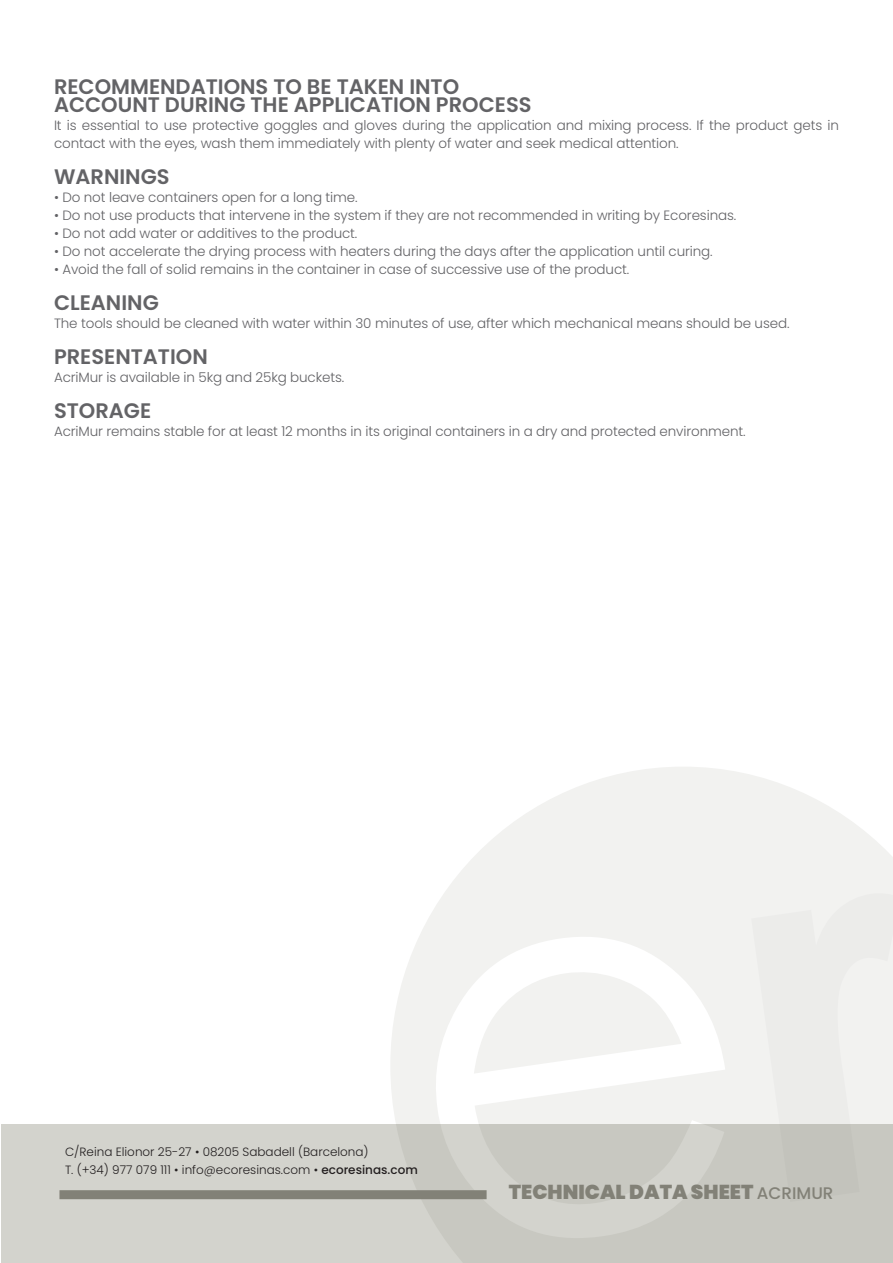
<style>
.page{position:relative;width:893px;height:1263px;background:#fff}
.page>*{position:absolute;margin:0;border:0;box-sizing:border-box;transform-origin:0 0}
.t1{font:600 21px/18px "Poppins";color:#636366}
.t2{font:900 20.1px "Poppins";color:#828177}
.t3{font:300 13.5px/18px "Poppins";letter-spacing:-.01em;color:#636366}
.t4{font:300 12px/18px "Poppins";color:#231f20}
.s1{font-weight:500}
.s2{font-weight:500;font-size:16.8px}
</style>
<div class="page">
<div style="left:1px;top:1124px;width:892px;height:139px;background:#d3d3cd"></div>
<svg style="left:390px;top:767px;width:503px;height:496px;fill:#f2f2f0"></svg>
<svg style="left:751px;top:892px;width:142px;height:310px"></svg>
<svg style="left:433px;top:932px;width:292px;height:311px"></svg>
<div style="left:59px;top:1190px;width:428px;height:9px;background:#828177"></div>
<h1 class="t1" style="left:54px;top:78px;width:479px">RECOMMENDATIONS TO BE TAKEN INTO<br>ACCOUNT DURING THE APPLICATION PROCESS</h1>
<p class="t3" style="left:54px;top:117px;width:786px">It is essential to use protective goggles and gloves during the application and mixing process. If the product gets in contact with the eyes, wash them immediately with plenty of water and seek medical attention.</p>
<h1 class="t1" style="left:54px;top:168px;width:117px">WARNINGS</h1>
<p class="t3" style="left:54px;top:189px;width:305px">• Do not leave containers open for a long time.</p>
<p class="t3" style="left:54px;top:207px;width:684px">• Do not use products that intervene in the system if they are not recommended in writing by Ecoresinas.</p>
<p class="t3" style="left:54px;top:225px;width:305px">• Do not add water or additives to the product.</p>
<p class="t3" style="left:54px;top:243px;width:660px">• Do not accelerate the drying process with heaters during the days after the application until curing.</p>
<p class="t3" style="left:54px;top:261px;width:577px">• Avoid the fall of solid remains in the container in case of successive use of the product.</p>
<h1 class="t1" style="left:54px;top:294px;width:106px">CLEANING</h1>
<p class="t3" style="left:54px;top:315px;width:737px">The tools should be cleaned with water within 30 minutes of use, after which mechanical means should be used.</p>
<h1 class="t1" style="left:54px;top:348px;width:155px">PRESENTATION</h1>
<p class="t3" style="left:54px;top:369px;width:292px">AcriMur is available in 5kg and 25kg buckets.</p>
<h1 class="t1" style="left:54px;top:402px;width:99px">STORAGE</h1>
<p class="t3" style="left:54px;top:423px;width:693px">AcriMur remains stable for at least 12 months in its original containers in a dry and protected environment.</p>
<p class="t4" style="left:65px;top:1142px;width:354px">C/Reina Elionor 25-27 • 08205 Sabadell (Barcelona)<br>T. (+34) 977 079 111 • info@ecoresinas.com • <span class="s1">ecoresinas.com</span></p>
<h2 class="t2" style="left:509px;top:1180px;width:326px">TECHNICAL DATA SHEET <span class="s2">ACRIMUR</span></h2>
</div>
